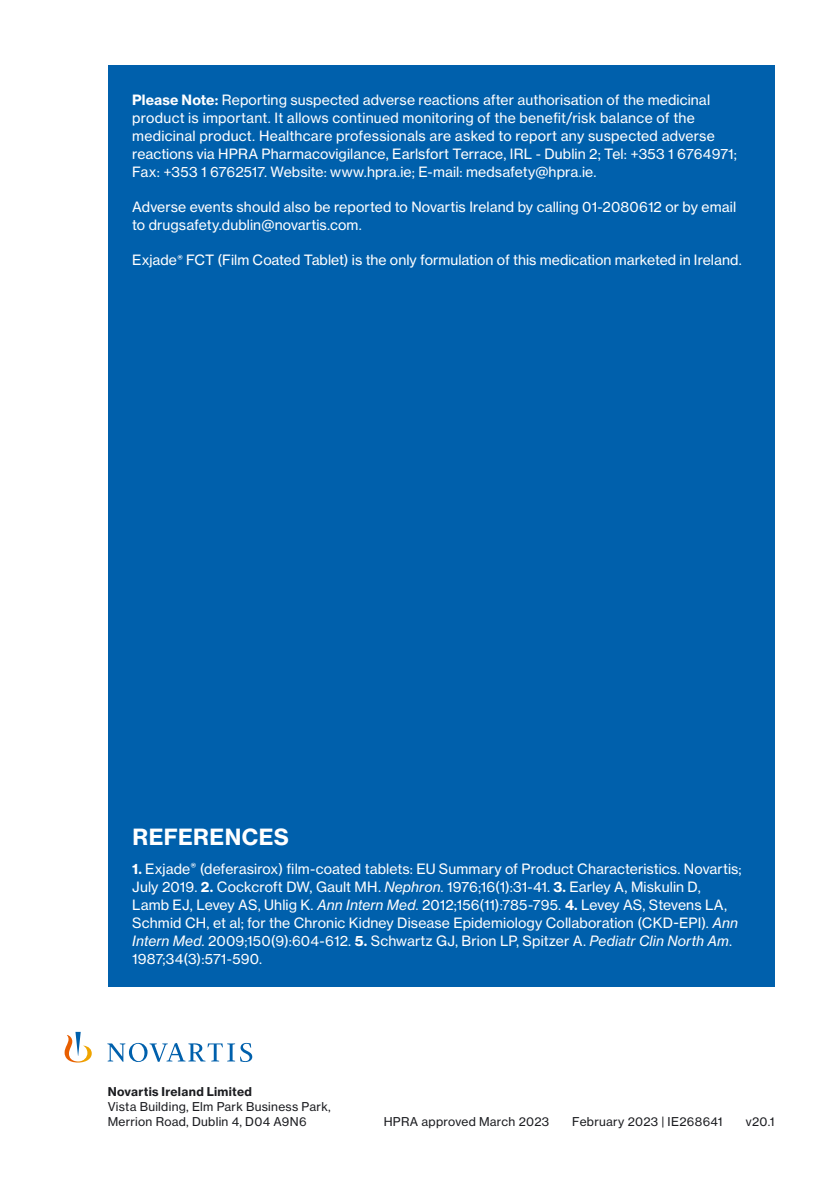
<style>
.page{position:relative;width:840px;height:1191px;background:#fff}
.page>*{position:absolute;margin:0;border:0;box-sizing:border-box;transform-origin:0 0}
.t1{font:700 22px "Volta Modern Text 75";letter-spacing:.02em;color:#fff}
.t2{font:14px/18px "Volta Modern Text 55 Roman";letter-spacing:.005em;color:#fff}
.t3{font:12px/15px "Volta Modern Text 55 Roman";letter-spacing:.025em;color:#1b1c20}
.t4{font:700 12px "Volta Modern Text 75";letter-spacing:.025em;color:#1b1c20}
.s1{font-family:"Volta Modern Text 75";font-weight:700}
.s2{font-family:"Volta Modern Text 56";font-style:italic}
</style>
<div class="page">
<div style="left:108px;top:65px;width:666px;height:921px;background:#0060ac"></div>
<svg style="left:65px;top:1031px;width:187px;height:31px"></svg>
<p class="t2" style="left:132px;top:91px;width:606px"><span class="s1">Please Note:</span> Reporting suspected adverse reactions after authorisation of the medicinal product is important. It allows continued monitoring of the benefit/risk balance of the medicinal product. Healthcare professionals are asked to report any suspected adverse reactions via HPRA Pharmacovigilance, Earlsfort Terrace, IRL - Dublin 2; Tel: +353 1 6764971; Fax: +353 1 6762517. Website: www.hpra.ie; E-mail: medsafety@hpra.ie.</p>
<p class="t2" style="left:132px;top:198px;width:605px">Adverse events should also be reported to Novartis Ireland by calling 01-2080612 or by email to drugsafety.dublin@novartis.com.</p>
<p class="t2" style="left:132px;top:251px;width:610px">Exjade<sup>®</sup> FCT (Film Coated Tablet) is the only formulation of this medication marketed in Ireland.</p>
<h1 class="t1" style="left:132px;top:823px;width:158px">REFERENCES</h1>
<p class="t2" style="left:132px;top:860px;width:610px"><span class="s1">1.</span> Exjade<sup>®</sup> (deferasirox) film-coated tablets: EU Summary of Product Characteristics. Novartis; July 2019. <span class="s1">2.</span> Cockcroft DW, Gault MH. <span class="s2">Nephron</span>. 1976;16(1):31-41. <span class="s1">3.</span> Earley A, Miskulin D,<br>Lamb EJ, Levey AS, Uhlig K. <span class="s2">Ann Intern Med</span>. 2012;156(11):785-795. <span class="s1">4.</span> Levey AS, Stevens LA, Schmid CH, et al; for the Chronic Kidney Disease Epidemiology Collaboration (CKD-EPI). <span class="s2">Ann Intern Med</span>. 2009;150(9):604-612. <span class="s1">5.</span> Schwartz GJ, Brion LP, Spitzer A. <span class="s2">Pediatr Clin North Am</span>.<br>1987;34(3):571-590.</p>
<p class="t4" style="left:108px;top:1083px;width:146px">Novartis Ireland Limited</p>
<p class="t3" style="left:108px;top:1098px;width:224px">Vista Building, Elm Park Business Park,<br>Merrion Road, Dublin 4, D04 A9N6</p>
<p class="t3" style="left:383px;top:1113px;width:167px">HPRA approved March 2023</p>
<p class="t3" style="left:572px;top:1113px;width:152px">February 2023 | IE268641</p>
<p class="t3" style="left:745px;top:1113px;width:30px">v20.1</p>
</div>
